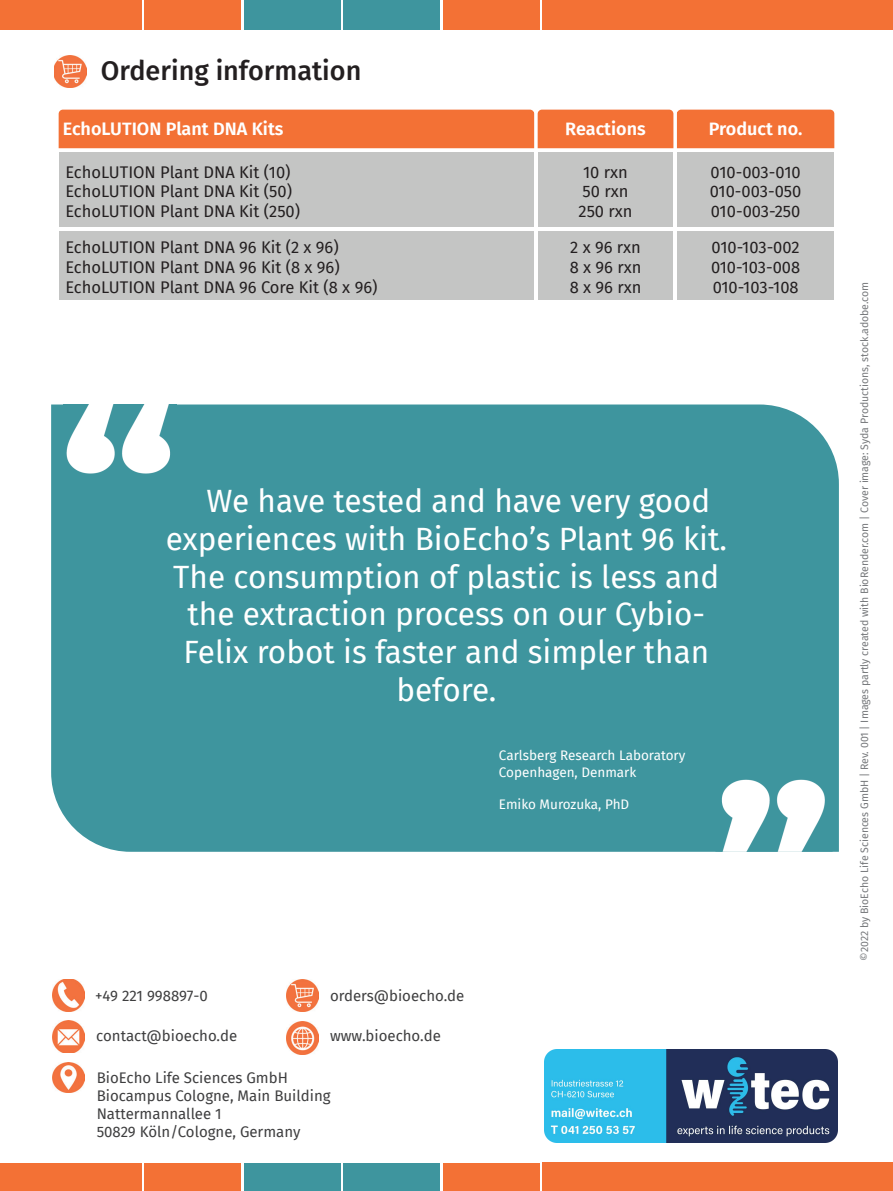
<style>
.page{position:relative;width:893px;height:1191px;background:#fff}
.page>*{position:absolute;margin:0;border:0;box-sizing:border-box;transform-origin:0 0}
.t1{font:31.5px "Fira Sans";color:#fff}
.t2{font:500 27px "Fira Sans";color:#231f20}
.t3{font:600 18px "Fira Sans";color:#fff}
.t4{font:16.5px/19.8px "Fira Sans";color:#231f20}
.t5{font:15px/18px "Fira Sans";color:#3e3e3f}
.t6{font:13.5px/16.2px "Fira Sans";color:#fff}
.t7{font:10.5px "Fira Sans";color:#76787b}
</style>
<div class="page">
<img style="left:52px;top:1020px;width:33px;height:33px">
<img style="left:53px;top:979px;width:32px;height:32px">
<img style="left:286px;top:979px;width:32px;height:32px">
<img style="left:286px;top:1022px;width:32px;height:32px">
<img style="left:52px;top:1062px;width:33px;height:30px">
<img style="left:54px;top:55px;width:32px;height:32px">
<div style="left:542px;top:1163px;width:351px;height:28px;background:#f37135"></div>
<div style="left:443px;top:1163px;width:96px;height:28px;background:#f37135"></div>
<div style="left:343px;top:1163px;width:97px;height:28px;background:#3e959e"></div>
<div style="left:244px;top:1163px;width:96px;height:28px;background:#3e959e"></div>
<div style="left:144px;top:1163px;width:97px;height:28px;background:#f37135"></div>
<div style="left:0;top:1163px;width:141px;height:28px;background:#f37135"></div>
<div style="left:59px;top:152px;width:775px;height:148px;background:#c4c5c4"></div>
<hr style="left:536px;top:227px;width:139px;height:3px;background:#fff">
<hr style="left:534px;top:152px;width:3px;height:75px;background:#fff">
<hr style="left:58px;top:227px;width:478px;height:3px;background:#fff">
<hr style="left:534px;top:230px;width:3px;height:70px;background:#fff">
<hr style="left:674px;top:152px;width:3px;height:75px;background:#fff">
<hr style="left:675px;top:227px;width:163px;height:3px;background:#fff">
<hr style="left:674px;top:230px;width:3px;height:70px;background:#fff">
<div style="left:58px;top:110px;width:777px;height:39px;background:#f37135"></div>
<div style="left:51px;top:404px;width:788px;height:447px;background:#3e959e"></div>
<img style="left:725px;top:851px;width:108px;height:1px">
<img style="left:715px;top:762px;width:118px;height:89px">
<img style="left:63px;top:404px;width:113px;height:78px">
<div style="left:542px;top:0;width:351px;height:30px;background:#f37135"></div>
<div style="left:443px;top:0;width:96px;height:30px;background:#f37135"></div>
<div style="left:343px;top:0;width:97px;height:30px;background:#3e959e"></div>
<div style="left:244px;top:0;width:96px;height:30px;background:#3e959e"></div>
<div style="left:144px;top:0;width:97px;height:30px;background:#f37135"></div>
<div style="left:0;top:0;width:141px;height:30px;background:#f37135"></div>
<img style="left:545px;top:1049px;width:292px;height:93px">
<h2 class="t2" style="left:101px;top:49px;width:262px">Ordering information</h2>
<p class="t3" style="left:63px;top:114px;width:222px">EchoLUTION Plant DNA Kits</p>
<p class="t3" style="left:565px;top:114px;width:82px">Reactions</p>
<p class="t3" style="left:709px;top:114px;width:95px">Product no.</p>
<p class="t4" style="left:65px;top:161px;width:236px">EchoLUTION Plant DNA Kit (10)<br>EchoLUTION Plant DNA Kit (50)<br>EchoLUTION Plant DNA Kit (250)</p>
<p class="t4" style="left:578px;top:161px;width:56px">10 rxn<br>50 rxn<br>250 rxn</p>
<p class="t4" style="left:710px;top:161px;width:93px;text-align:justify">010-003-010<br>010-003-050<br>010-003-250</p>
<p class="t4" style="left:65px;top:237px;width:314px">EchoLUTION Plant DNA 96 Kit (2 x 96)<br>EchoLUTION Plant DNA 96 Kit (8 x 96)<br>EchoLUTION Plant DNA 96 Core Kit (8 x 96)</p>
<p class="t4" style="left:570px;top:237px;width:73px;text-align:justify">2 x 96 rxn 8 x 96 rxn 8 x 96 rxn</p>
<p class="t4" style="left:711px;top:237px;width:91px;text-align:justify">010-103-002<br>010-103-008<br>010-103-108</p>
<h1 class="t1" style="left:206px;top:477px;width:506px">We have tested and have very good</h1>
<h1 class="t1" style="left:166px;top:515px;width:563px">experiences with BioEcho’s Plant 96 kit.</h1>
<h1 class="t1" style="left:173px;top:553px;width:548px">The consumption of plastic is less and</h1>
<h1 class="t1" style="left:188px;top:590px;width:519px">the extraction process on our Cybio-</h1>
<h1 class="t1" style="left:183px;top:628px;width:527px">Felix robot is faster and simpler than</h1>
<h1 class="t1" style="left:396px;top:666px;width:102px">before.</h1>
<p class="t6" style="left:499px;top:747px;width:188px">Carlsberg Research Laboratory<br>Copenhagen, Denmark</p>
<p class="t6" style="left:499px;top:795px;width:132px">Emiko Murozuka, PhD</p>
<p class="t5" style="left:330px;top:986px;width:136px">orders@bioecho.de</p>
<p class="t5" style="left:330px;top:1026px;width:112px">www.bioecho.de</p>
<p class="t5" style="left:97px;top:1068px;width:235px">BioEcho Life Sciences GmbH<br>Biocampus Cologne, Main Building<br>Nattermannallee 1<br>50829 Köln/Cologne, Germany</p>
<p class="t5" style="left:95px;top:986px;width:114px">+49 221 998897-0</p>
<p class="t5" style="left:96px;top:1026px;width:142px">contact@bioecho.de</p>
<p class="t7" style="left:856px;top:960px;width:680px;rotate:-90deg">©2022 by BioEcho Life Sciences GmbH | Rev. 001 | Images partly created with BioRender.com | Cover image: Syda Productions, stock.adobe.com</p>
</div>
